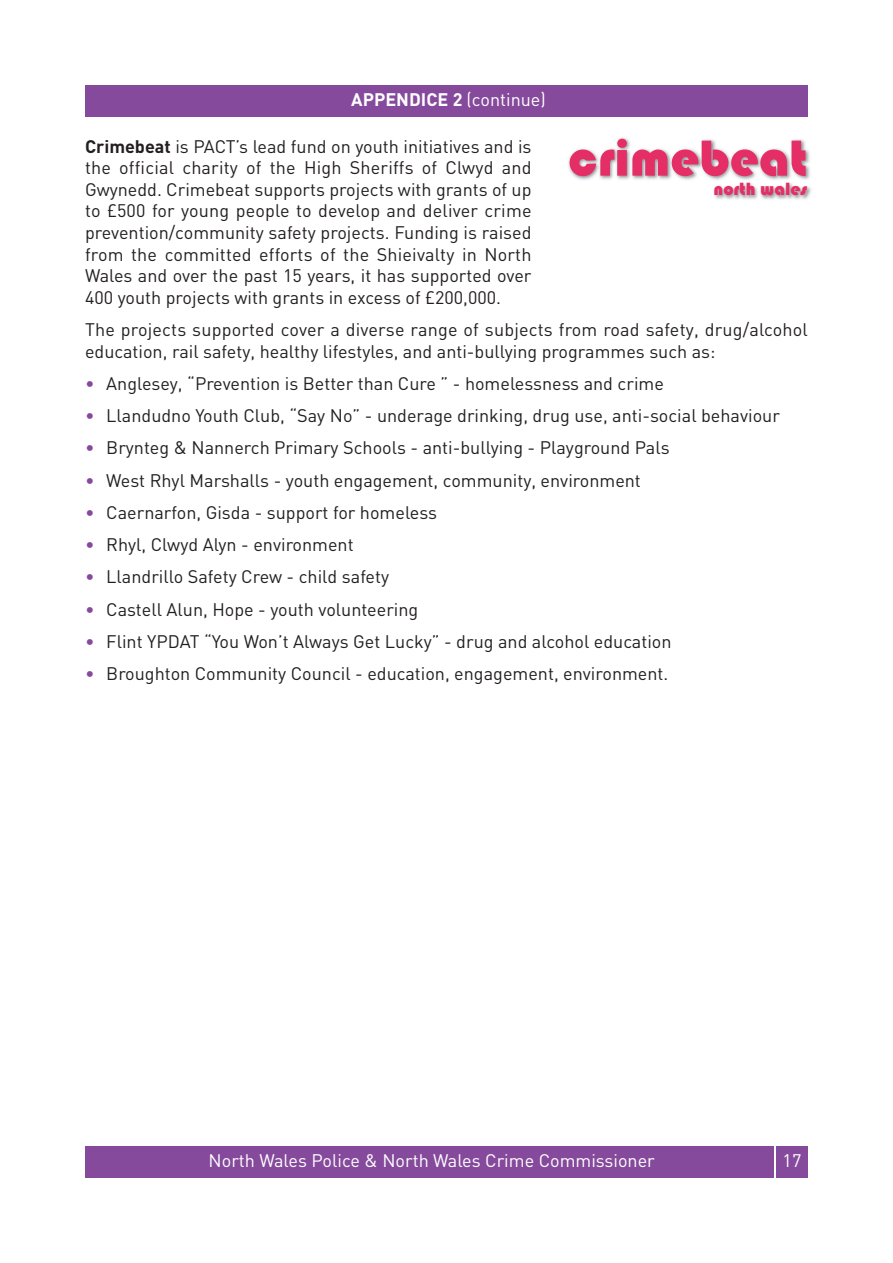
<style>
.page{position:relative;width:893px;height:1263px;background:#fff}
.page>*{position:absolute;margin:0;border:0;box-sizing:border-box;transform-origin:0 0}
.t1{font:52.5px "Bauhaus 93";color:#e42e65}
.t2{font:18.45px "Bauhaus 93";color:#e42e65}
.t3{font:18px/21.6px "DIN";color:#231f20;text-align:justify}
.t4{font:18px "DIN";color:#fff}
.t5{font:700 18px "DIN";color:#fff}
.s1{font-weight:400}
.s2{font-weight:700}
.s3{color:#864a9d}
</style>
<div class="page">
<div style="left:85px;top:85px;width:723px;height:32px;background:#864a9d"></div>
<div style="left:85px;top:1146px;width:689px;height:32px;background:#864a9d"></div>
<div style="left:776px;top:1146px;width:32px;height:32px;background:#864a9d"></div>
<img style="left:568px;top:137px;width:243px;height:63px">
<p class="t5" style="left:351px;top:89px;width:196px">APPENDICE 2 <span class="s1">(continue)</span></p>
<h1 class="t1" style="left:568px;top:128px;width:241px">crimebeat</h1>
<p class="t2" style="left:713px;top:179px;width:95px">north wales</p>
<p class="t3" style="left:85px;top:136px;width:448px"><span class="s2">Crimebeat</span> is PACT’s lead fund on youth initiatives and is the official charity of the High Sheriffs of Clwyd and Gwynedd. Crimebeat supports projects with grants of up to £500 for young people to develop and deliver crime prevention/community safety projects. Funding is raised from the committed efforts of the Shieivalty in North Wales and over the past 15 years, it has supported over 400 youth projects with grants in excess of £200,000.</p>
<p class="t3" style="left:85px;top:319px;width:724px">The projects supported cover a diverse range of subjects from road safety, drug/alcohol education, rail safety, healthy lifestyles, and anti-bullying programmes such as:</p>
<p class="t3" style="left:85px;top:373px;width:580px"><span class="s3">•</span> Anglesey, “Prevention is Better than Cure ” - homelessness and crime</p>
<p class="t3" style="left:85px;top:405px;width:696px"><span class="s3">•</span> Llandudno Youth Club, “Say No” - underage drinking, drug use, anti-social behaviour</p>
<p class="t3" style="left:85px;top:437px;width:586px"><span class="s3">•</span> Brynteg &amp; Nannerch Primary Schools - anti-bullying - Playground Pals</p>
<p class="t3" style="left:85px;top:470px;width:557px"><span class="s3">•</span> West Rhyl Marshalls - youth engagement, community, environment</p>
<p class="t3" style="left:85px;top:502px;width:353px"><span class="s3">•</span> Caernarfon, Gisda - support for homeless</p>
<p class="t3" style="left:85px;top:534px;width:270px"><span class="s3">•</span> Rhyl, Clwyd Alyn - environment</p>
<p class="t3" style="left:85px;top:566px;width:306px"><span class="s3">•</span> Llandrillo Safety Crew - child safety</p>
<p class="t3" style="left:85px;top:598px;width:335px"><span class="s3">•</span> Castell Alun, Hope - youth volunteering</p>
<p class="t3" style="left:85px;top:631px;width:588px"><span class="s3">•</span> Flint YPDAT “You Won’t Always Get Lucky” - drug and alcohol education</p>
<p class="t3" style="left:85px;top:663px;width:585px"><span class="s3">•</span> Broughton Community Council - education, engagement, environment.</p>
<p class="t4" style="left:209px;top:1150px;width:448px">North Wales Police &amp; North Wales Crime Commissioner</p>
<p class="t4" style="left:783px;top:1150px;width:20px">17</p>
</div>
